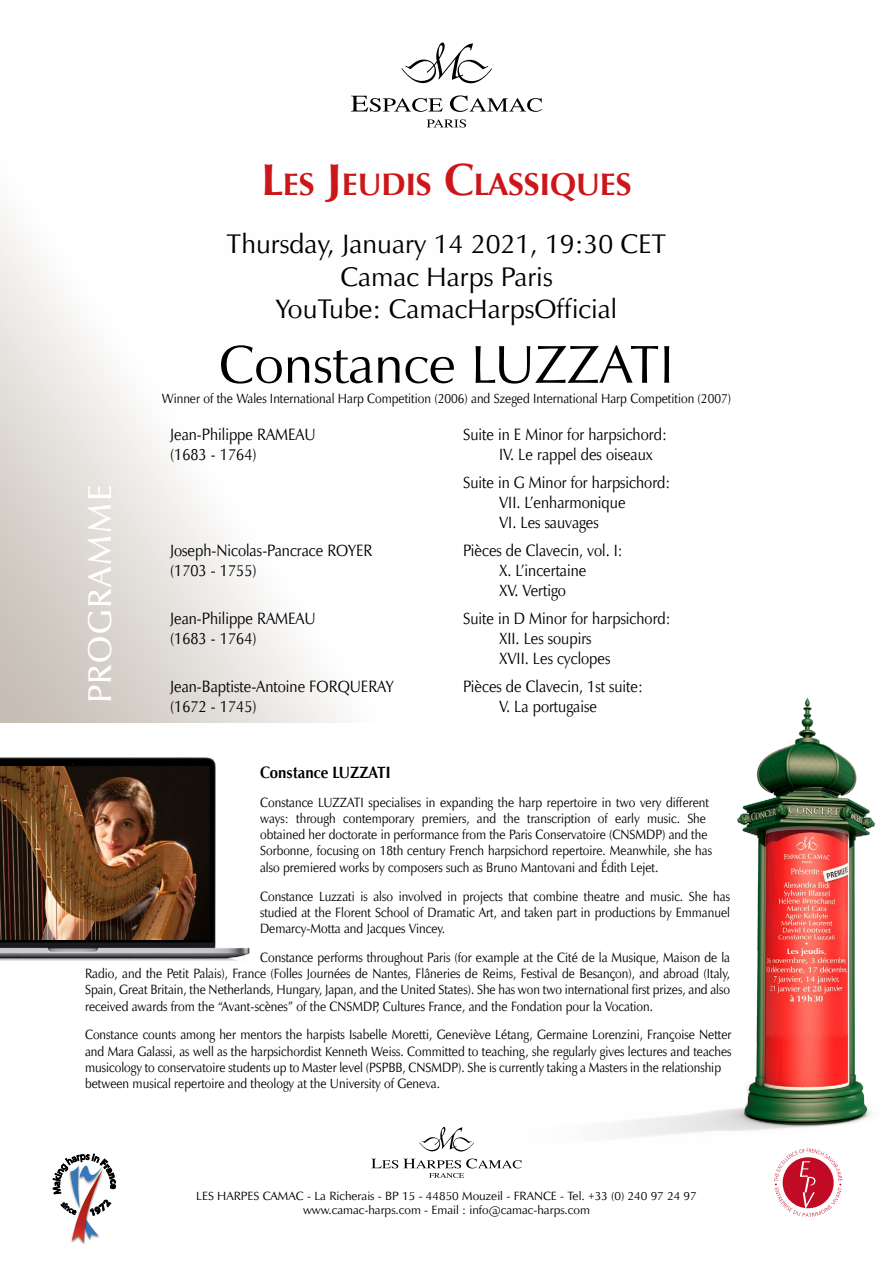
<style>
.page{position:relative;width:893px;height:1263px;background:#fff}
.page>*{position:absolute;margin:0;border:0;box-sizing:border-box;transform-origin:0 0}
.t1{font:54px "Zapf Humanist 601 TL";color:#000}
.t2{font:600 33px "Zapf Humanist 601 TL";letter-spacing:.06em;color:#fff}
.t3{font:700 31.5px "Zapf Humanist 601 TL";color:#cd1619}
.t4{font:27px/32.4px "Zapf Humanist 601 TL";color:#000;text-align:center}
.t5{font:16.5px/19.8px "Zapf Humanist 601 TL";color:#000;scale:.9 1}
.t6{font:700 16.5px "Zapf Humanist 601 TL";color:#000;scale:.9 1}
.t7{font:13.5px/16.2px "Zapf Humanist 601 TL";color:#000;scale:.9 1}
.t8{font:12px/14.4px "Zapf Humanist 601 TL";color:#000;text-align:center}
.s1{font-size:45px}
</style>
<div class="page">
<svg style="left:53px;top:1154px;width:63px;height:88px"></svg>
<svg style="left:0;top:68px;width:427px;height:655px"></svg>
<svg style="left:774px;top:1157px;width:68px;height:60px"></svg>
<img style="left:618px;top:697px;width:258px;height:460px">
<svg style="left:402px;top:43px;width:90px;height:40px"></svg>
<svg style="left:427px;top:119px;width:39px;height:9px"></svg>
<svg style="left:351px;top:95px;width:191px;height:17px"></svg>
<svg style="left:419px;top:1127px;width:55px;height:24px"></svg>
<svg style="left:371px;top:1158px;width:151px;height:20px"></svg>
<img style="left:0;top:757px;width:249px;height:204px">
<img style="left:0;top:767px;width:208px;height:172px">
<h2 class="t2" style="left:79px;top:703px;width:221px;rotate:-90deg">PROGRAMME</h2>
<h3 class="t3" style="left:261px;top:165px;width:372px"><span class="s1">L</span>ES <span class="s1">J</span>EUDIS <span class="s1">C</span>LASSIQUES</h3>
<h3 class="t4" style="left:227px;top:228px;width:441px">Thursday, January 14 2021, 19:30 CET<br>Camac Harps Paris<br>YouTube: CamacHarpsOfficial</h3>
<h1 class="t1" style="left:219px;top:331px;width:457px">Constance LUZZATI</h1>
<p class="t7" style="left:162px;top:391px;width:634px">Winner of the Wales International Harp Competition (2006) and Szeged International Harp Competition (2007)</p>
<p class="t5" style="left:170px;top:424px;width:163px">Jean-Philippe RAMEAU</p>
<p class="t5" style="left:463px;top:424px;width:228px">Suite in E Minor for harpsichord:</p>
<p class="t5" style="left:170px;top:444px;width:98px">(1683 - 1764)</p>
<p class="t5" style="left:463px;top:440px;width:232px;line-height:28.3px;text-indent:36px">IV. Le rappel des oiseaux<br>Suite in G Minor for harpsichord:</p>
<p class="t5" style="left:499px;top:492px;width:142px">VII. L’enharmonique<br>VI. Les sauvages</p>
<p class="t5" style="left:170px;top:540px;width:226px">Joseph-Nicolas-Pancrace ROYER</p>
<p class="t5" style="left:463px;top:540px;width:179px">Pièces de Clavecin, vol. I:</p>
<p class="t5" style="left:170px;top:560px;width:98px">(1703 - 1755)</p>
<p class="t5" style="left:499px;top:560px;width:99px">X. L’incertaine<br>XV. Vertigo</p>
<p class="t5" style="left:170px;top:608px;width:163px">Jean-Philippe RAMEAU</p>
<p class="t5" style="left:463px;top:608px;width:232px">Suite in D Minor for harpsichord:</p>
<p class="t5" style="left:170px;top:628px;width:98px">(1683 - 1764)</p>
<p class="t5" style="left:499px;top:628px;width:125px">XII. Les soupirs<br>XVII. Les cyclopes</p>
<p class="t5" style="left:170px;top:676px;width:250px">Jean-Baptiste-Antoine FORQUERAY</p>
<p class="t5" style="left:463px;top:676px;width:201px">Pièces de Clavecin, 1st suite:</p>
<p class="t5" style="left:170px;top:696px;width:98px">(1672 - 1745)</p>
<p class="t5" style="left:499px;top:696px;width:110px">V. La portugaise</p>
<p class="t6" style="left:260px;top:762px;width:146px">Constance LUZZATI</p>
<p class="t7" style="left:260px;top:794px;width:504px">Constance LUZZATI specialises in expanding the harp repertoire in two very different ways: through contemporary premiers, and the transcription of early music. She obtained her doctorate in performance from the Paris Conservatoire (CNSMDP) and the Sorbonne, focusing on 18th century French harpsichord repertoire. Meanwhile, she has also premiered works by composers such as Bruno Mantovani and Édith Lejet.</p>
<p class="t7" style="left:260px;top:888px;width:524px;text-align:justify">Constance Luzzati is also involved in projects that combine theatre and music. She has studied at the Florent School of Dramatic Art, and taken part in productions by Emmanuel Demarcy-Motta and Jacques Vincey.</p>
<p class="t7" style="left:85px;top:949px;width:718px;text-align:justify;text-indent:175px">Constance performs throughout Paris (for example at the Cité de la Musique, Maison de la Radio, and the Petit Palais), France (Folles Journées de Nantes, Flâneries de Reims, Festival de Besançon), and abroad (Italy, Spain, Great Britain, the Netherlands, Hungary, Japan, and the United States). She has won two international first prizes, and also received awards from the “Avant-scènes” of the CNSMDP, Cultures France, and the Fondation pour la Vocation.</p>
<p class="t7" style="left:85px;top:1027px;width:720px">Constance counts among her mentors the harpists Isabelle Moretti, Geneviève Létang, Germaine Lorenzini, Françoise Netter and Mara Galassi, as well as the harpsichordist Kenneth Weiss. Committed to teaching, she regularly gives lectures and teaches musicology to conservatoire students up to Master level (PSPBB, CNSMDP). She is currently taking a Masters in the relationship between musical repertoire and theology at the University of Geneva.</p>
<p class="t8" style="left:196px;top:1188px;width:502px">LES HARPES CAMAC - La Richerais - BP 15 - 44850 Mouzeil - FRANCE - Tel. +33 (0) 240 97 24 97 www.camac-harps.com - Email : info@camac-harps.com</p>
</div>
